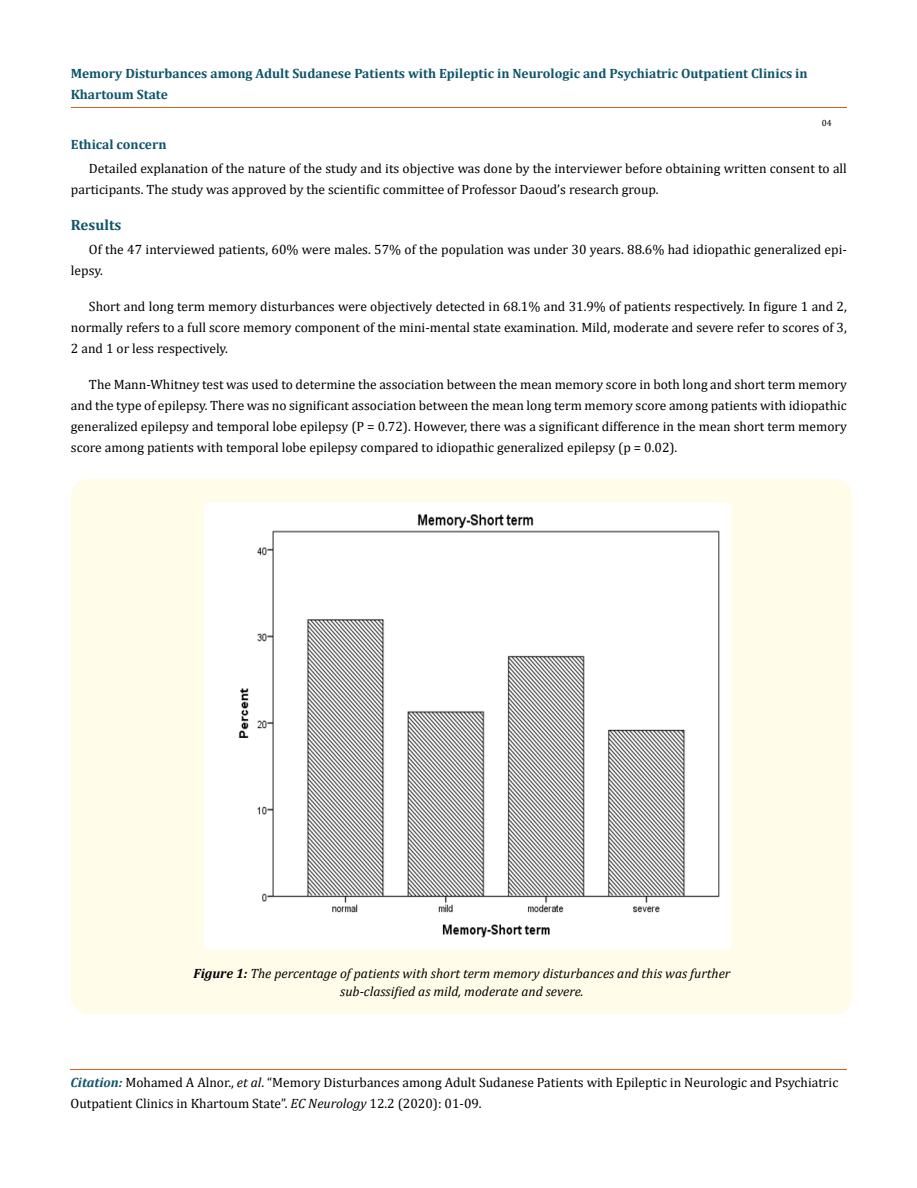
<style>
.page{position:relative;width:917px;height:1188px;background:#fff}
.page>*{position:absolute;margin:0;border:0;box-sizing:border-box;transform-origin:0 0}
.t1{font:700 15px "Cambria";color:#0e546a}
.t2{font:13.5px/21px "Cambria";color:#000}
.t3{font:700 13.5px/21px "Cambria";color:#0e546a}
.t4{font:italic 13.5px/18px "Cambria";color:#000;text-align:center}
.t5{font:9px "Cambria";color:#000}
.s1{font-weight:700}
.s2{font-weight:700;font-style:italic;color:#0e546a}
.s3{font-style:italic}
</style>
<div class="page">
<hr style="left:71px;top:108px;width:775px;height:1px;background:#e05d1a">
<hr style="left:71px;top:1070px;width:775px;height:1px;background:#e05d1a">
<div style="left:71px;top:479px;width:781px;height:535px;background:#fffde9;border-radius:18px"></div>
<img style="left:204px;top:504px;width:527px;height:444px">
<p class="t3" style="left:71px;top:62px;width:738px">Memory Disturbances among Adult Sudanese Patients with Epileptic in Neurologic and Psychiatric Outpatient Clinics in<br>Khartoum State</p>
<p class="t5" style="left:821px;top:118px;width:11px">04</p>
<p class="t3" style="left:71px;top:134px;width:97px">Ethical concern</p>
<p class="t2" style="left:71px;top:158px;width:777px;text-indent:18px">Detailed explanation of the nature of the study and its objective was done by the interviewer before obtaining written consent to all participants. The study was approved by the scientific committee of Professor Daoud’s research group.</p>
<p class="t1" style="left:71px;top:215px;width:52px">Results</p>
<p class="t2" style="left:71px;top:239px;width:777px;text-indent:18px">Of the 47 interviewed patients, 60% were males. 57% of the population was under 30 years. 88.6% had idiopathic generalized epi&shy;lepsy.</p>
<p class="t2" style="left:71px;top:296px;width:777px;text-align:justify;text-indent:18px">Short and long term memory disturbances were objectively detected in 68.1% and 31.9% of patients respectively. In figure 1 and 2, normally refers to a full score memory component of the mini-mental state examination. Mild, moderate and severe refer to scores of 3, 2 and 1 or less respectively.</p>
<p class="t2" style="left:71px;top:374px;width:777px;text-align:justify;text-indent:18px">The Mann-Whitney test was used to determine the association between the mean memory score in both long and short term memory and the type of epilepsy. There was no significant association between the mean long term memory score among patients with idiopathic generalized epilepsy and temporal lobe epilepsy (P = 0.72). However, there was a significant difference in the mean short term memory score among patients with temporal lobe epilepsy compared to idiopathic generalized epilepsy (p = 0.02).</p>
<p class="t4" style="left:193px;top:964px;width:538px"><span class="s1">Figure 1:</span> The percentage of patients with short term memory disturbances and this was further sub-classified as mild, moderate and severe.</p>
<p class="t2" style="left:71px;top:1072px;width:769px"><span class="s2">Citation:</span> Mohamed A Alnor., <span class="s3">et al</span>. “Memory Disturbances among Adult Sudanese Patients with Epileptic in Neurologic and Psychiatric<br>Outpatient Clinics in Khartoum State”. <span class="s3">EC Neurology</span> 12.2 (2020): 01-09.</p>
</div>
